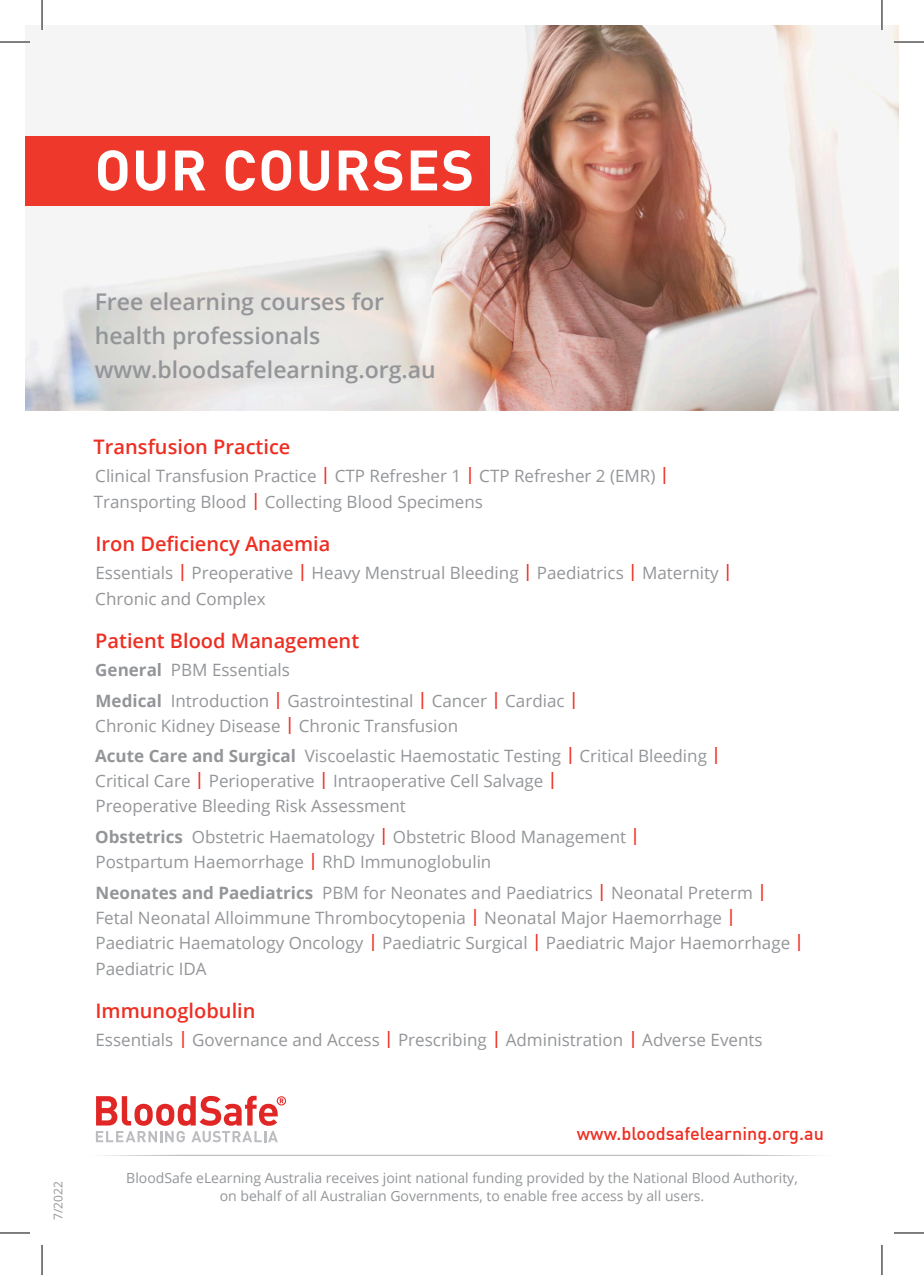
<style>
.page{position:relative;width:924px;height:1275px;background:#fff}
.page>*{position:absolute;margin:0;border:0;box-sizing:border-box;transform-origin:0 0}
.Heading{font:700 56px "DIN";letter-spacing:.02em;color:#fff}
.Free_elearning{font:600 23px/34px "Open Sans";color:#939598}
.Subheading{font:600 20px "Open Sans";color:#ee2e22}
.Body{font:600 20px "Open Sans";color:#ee2e22}
.t1{font:500 18px "DIN";color:#ee2e22}
.Body-2{font:17px/25px "Open Sans";color:#939598}
.t2{font:14px/18px "Open Sans";color:#939598;text-align:center}
.date{font:12px "Open Sans";color:#939598}
.s1{font-weight:600;color:#ee2e22}
.s2{font-weight:700}
</style>
<div class="page">
<svg style="left:96px;top:1131px;width:89px;height:11px"></svg>
<svg style="left:191px;top:1131px;width:87px;height:11px"></svg>
<svg style="left:96px;top:1095px;width:190px;height:30px"></svg>
<svg style="left:101px;top:1154px;width:720px;height:2px"></svg>
<img style="left:25px;top:25px;width:873px;height:386px">
<svg style="left:58px;top:262px;width:449px;height:154px;background:#e3ddd9"></svg>
<div style="left:25px;top:136px;width:465px;height:69px;background:#ee382c"></div>
<hr style="left:0;top:41px;width:30px;height:2px;background:#fff">
<hr style="left:893px;top:41px;width:30px;height:2px;background:#fff">
<hr style="left:41px;top:0;width:2px;height:30px;background:#fff">
<hr style="left:880px;top:0;width:2px;height:30px;background:#fff">
<hr style="left:0;top:42px;width:30px;height:1px;background:#000">
<hr style="left:893px;top:42px;width:30px;height:1px;background:#000">
<hr style="left:0;top:1232px;width:30px;height:1px;background:#000">
<hr style="left:893px;top:1232px;width:30px;height:1px;background:#000">
<hr style="left:42px;top:0;width:1px;height:30px;background:#000">
<hr style="left:42px;top:1245px;width:1px;height:30px;background:#000">
<hr style="left:881px;top:0;width:1px;height:30px;background:#000">
<hr style="left:881px;top:1245px;width:1px;height:30px;background:#000">
<p class="Heading" style="left:95px;top:134px;width:381px">OUR COURSES</p>
<p class="date" style="left:50px;top:1220px;width:40px;rotate:-90deg">7/2022</p>
<p class="Free_elearning" style="left:95px;top:284px;width:342px">Free elearning courses for health professionals www.bloodsafelearning.org.au</p>
<p class="Subheading" style="left:94px;top:433px;width:198px">Transfusion Practice</p>
<p class="Body-2" style="left:94px;top:462px;width:576px;line-height:26px">Clinical Transfusion Practice <span class="s1">|</span> CTP Refresher 1 <span class="s1">|</span> CTP Refresher 2 (EMR) <span class="s1">|<br></span>Transporting Blood <span class="s1">|</span> Collecting Blood Specimens</p>
<p class="Subheading" style="left:95px;top:530px;width:236px">Iron Deficiency Anaemia</p>
<p class="Body-2" style="left:95px;top:559px;width:638px;line-height:26px">Essentials <span class="s1">|</span> Preoperative <span class="s1">|</span> Heavy Menstrual Bleeding <span class="s1">|</span> Paediatrics <span class="s1">|</span> Maternity <span class="s1">|<br></span>Chronic and Complex</p>
<p class="Subheading" style="left:95px;top:627px;width:265px">Patient Blood Management</p>
<p class="Body-2" style="left:95px;top:657px;width:196px"><span class="s2">General</span> PBM Essentials</p>
<p class="Body-2" style="left:95px;top:687px;width:484px"><span class="s2">Medical</span> Introduction <span class="s1">|</span> Gastrointestinal <span class="s1">|</span> Cancer <span class="s1">|</span> Cardiac <span class="s1">|<br></span>Chronic Kidney Disease <span class="s1">|</span> Chronic Transfusion</p>
<p class="Body-2" style="left:95px;top:743px;width:627px"><span class="s2">Acute Care and Surgical</span> Viscoelastic Haemostatic Testing <span class="s1">|</span> Critical Bleeding <span class="s1">|<br></span>Critical Care <span class="s1">|</span> Perioperative <span class="s1">|</span> Intraoperative Cell Salvage <span class="s1">|<br></span>Preoperative Bleeding Risk Assessment</p>
<p class="Body-2" style="left:95px;top:824px;width:546px"><span class="s2">Obstetrics</span> Obstetric Haematology <span class="s1">|</span> Obstetric Blood Management <span class="s1">|<br></span>Postpartum Haemorrhage <span class="s1">|</span> RhD Immunoglobulin</p>
<p class="Body-2" style="left:95px;top:879px;width:709px"><span class="s2">Neonates and Paediatrics</span> PBM for Neonates and Paediatrics <span class="s1">|</span> Neonatal Preterm <span class="s1">| </span>Fetal Neonatal Alloimmune Thrombocytopenia <span class="s1">|</span> Neonatal Major Haemorrhage <span class="s1">| </span>Paediatric Haematology Oncology <span class="s1">|</span> Paediatric Surgical <span class="s1">|</span> Paediatric Major Haemorrhage <span class="s1">| </span>Paediatric IDA</p>
<p class="Body" style="left:95px;top:996px;width:161px">Immunoglobulin</p>
<p class="Body-2" style="left:95px;top:1026px;width:668px">Essentials <span class="s1">|</span> Governance and Access <span class="s1">|</span> Prescribing <span class="s1">|</span> Administration <span class="s1">|</span> Adverse Events</p>
<p class="t1" style="left:576px;top:1121px;width:248px">www.bloodsafelearning.org.au</p>
<p class="t2" style="left:126px;top:1169px;width:672px">BloodSafe eLearning Australia receives joint national funding provided by the National Blood Authority, on behalf of all Australian Governments, to enable free access by all users.</p>
</div>
